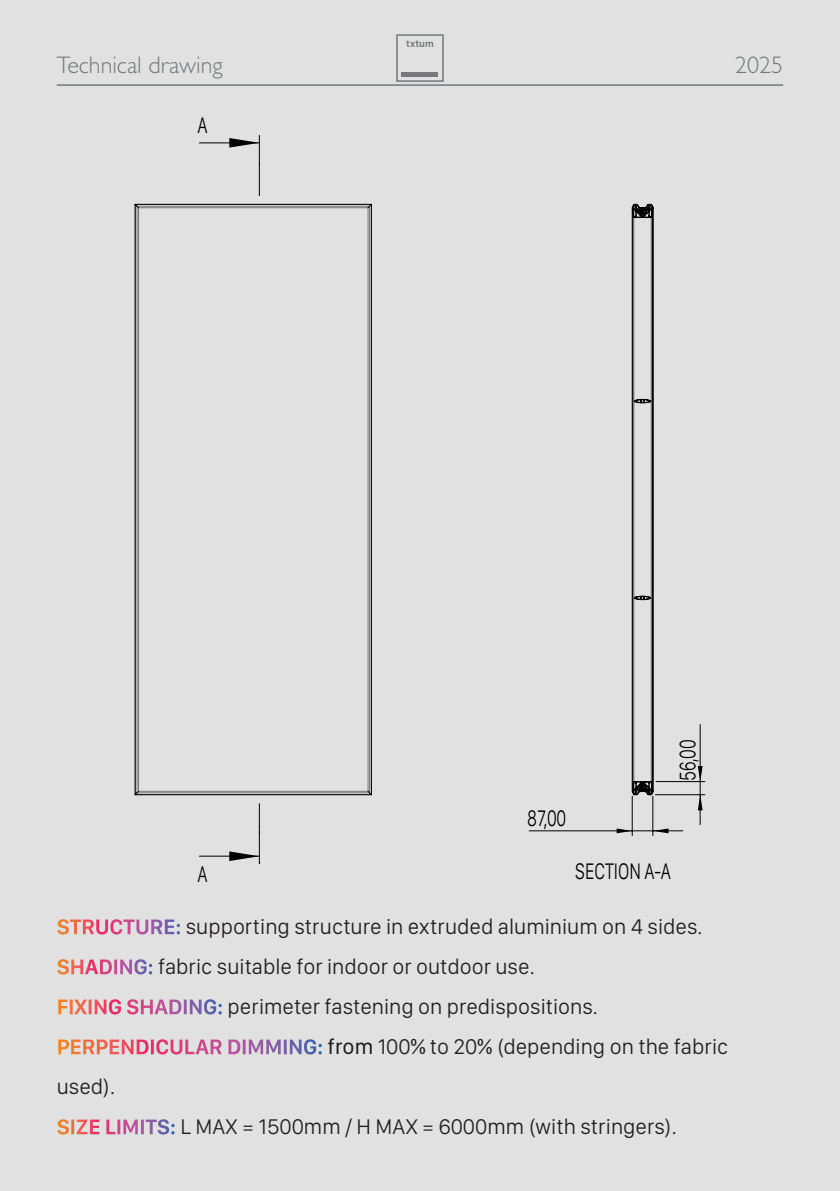
<style>
.page{position:relative;width:840px;height:1191px;background:#fff}
.page>*{position:absolute;margin:0;border:0;box-sizing:border-box;transform-origin:0 0}
.t1{font:300 24px "Gill Sans Std";color:#75797b}
.t2{font:300 23.4px "SF Compact Display";color:#000001;scale:.75 1}
.t3{font:300 22px/40px "SF Compact Display";color:#231f20}
.t4{font:600 10px "SF Compact Display";letter-spacing:.01em;color:#75797b}
.s1{font-weight:600;color:#fff}
.s2{font-weight:400}
</style>
<div class="page">
<div style="left:0;top:0;width:839px;height:1191px;background:#e0e1e0"></div>
<hr style="left:839px;top:0;width:1px;height:1191px;background:#e0e1e0">
<hr style="left:57px;top:84px;width:725px;height:2px;background:#75797b">
<div style="left:396px;top:34px;width:47px;height:48px;border:2px solid #74787a"></div>
<div style="left:401px;top:72px;width:37px;height:5px;background:#75797b"></div>
<svg style="left:134px;top:203px;width:238px;height:593px"></svg>
<hr style="left:199px;top:142px;width:60px;height:1px;background:#000001">
<svg style="left:229px;top:135px;width:31px;height:60px"></svg>
<hr style="left:199px;top:855px;width:60px;height:1px;background:#000001">
<svg style="left:229px;top:803px;width:31px;height:60px"></svg>
<svg style="left:631px;top:203px;width:23px;height:593px"></svg>
<hr style="left:652px;top:796px;width:1px;height:39px;background:#000001">
<hr style="left:631px;top:796px;width:1px;height:39px;background:#000001">
<hr style="left:652px;top:830px;width:30px;height:1px;background:#000001">
<svg style="left:616px;top:828px;width:52px;height:5px"></svg>
<hr style="left:529px;top:830px;width:103px;height:1px;background:#000001">
<hr style="left:655px;top:794px;width:49px;height:1px;background:#000001">
<hr style="left:655px;top:781px;width:49px;height:1px;background:#000001">
<hr style="left:699px;top:794px;width:1px;height:30px;background:#000001">
<svg style="left:697px;top:766px;width:5px;height:44px"></svg>
<hr style="left:699px;top:724px;width:1px;height:57px;background:#000001">
<p class="t4" style="left:406px;top:37px;width:29px">txtum</p>
<p class="t1" style="left:57px;top:52px;width:167px">Technical drawing</p>
<p class="t1" style="left:734px;top:52px;width:49px">2025</p>
<p class="t2" style="left:197px;top:109px;width:15px">A</p>
<p class="t2" style="left:197px;top:858px;width:15px">A</p>
<p class="t2" style="left:527px;top:802px;width:54px">87,00</p>
<p class="t2" style="left:671px;top:781px;width:57px;rotate:-90deg">56,00</p>
<p class="t2" style="left:575px;top:855px;width:129px">SECTION A-A</p>
<p class="t3" style="left:57px;top:905px;width:672px"><span class="s1">STRUCTURE:</span> supporting structure in extruded aluminium on 4 sides.<br><span class="s1">SHADING:</span> fabric suitable for indoor or outdoor use.<br><span class="s1">FIXING SHADING:</span> perimeter fastening on predispositions.<br><span class="s1">PERPENDICULAR DIMMING:</span> <span class="s2">from</span> 100% to 20% (depending on the fabric used).<br><span class="s1">SIZE LIMITS:</span> L MAX = 1500mm / H MAX = 6000mm (with stringers).</p>
</div>
